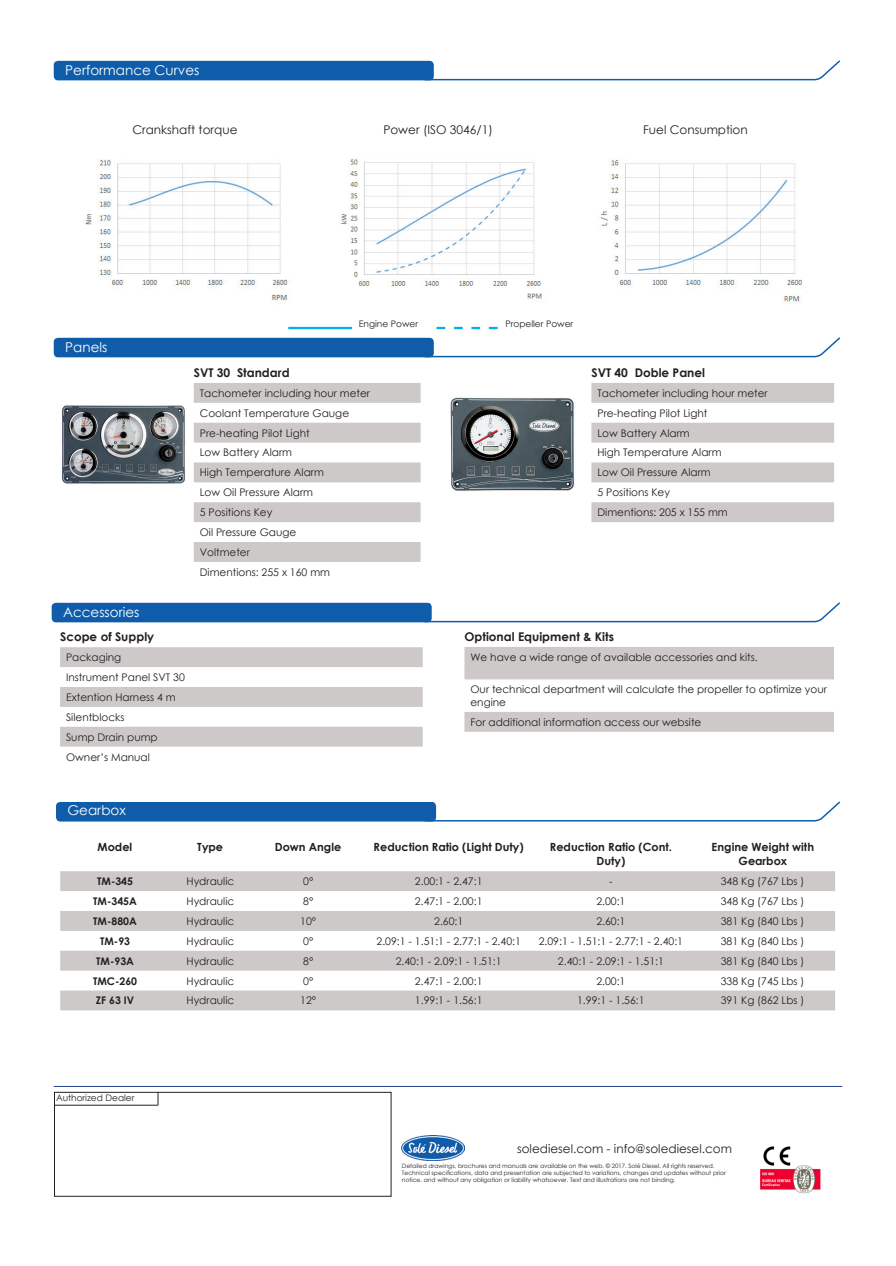
<style>
.page{position:relative;width:896px;height:1266px;background:#fff}
.page>*{position:absolute;margin:0;border:0;box-sizing:border-box;transform-origin:0 0}
.t1{font:13.5px "Century Gothic";color:#fff}
.t2{font:12px "Century Gothic";color:#231f20}
.t3{font:700 12px "Century Gothic";color:#231f20}
.t4{font:700 11.25px/13.5px "Century Gothic";color:#231f20;text-align:center}
.t5{font:10.5px/12.6px "Century Gothic";color:#231f20}
.t6{font:700 10.5px "Century Gothic";color:#231f20}
.t7{font:9px "Century Gothic";color:#231f20}
.t8{font:6px/7.2px "Century Gothic";color:#231f20}
</style>
<div class="page">
<div style="left:54px;top:61px;width:380px;height:19px;background:#0f5daa;border-radius:4px"></div>
<div style="left:54px;top:338px;width:380px;height:19px;background:#0f5daa;border-radius:4px"></div>
<div style="left:52px;top:603px;width:379px;height:19px;background:#0f5daa;border-radius:4px"></div>
<img style="left:84px;top:159px;width:204px;height:143px">
<img style="left:340px;top:159px;width:202px;height:140px">
<img style="left:600px;top:159px;width:202px;height:144px">
<hr style="left:288px;top:327px;width:64px;height:2px;background:#00aeef">
<svg style="left:436px;top:327px;width:61px;height:2px"></svg>
<svg style="left:194px;top:383px;width:226px;height:179px"></svg>
<svg style="left:591px;top:383px;width:243px;height:139px"></svg>
<svg style="left:60px;top:647px;width:362px;height:99px"></svg>
<svg style="left:464px;top:647px;width:370px;height:84px"></svg>
<img style="left:760px;top:1146px;width:60px;height:48px">
<hr style="left:54px;top:1086px;width:788px;height:1px;background:#253f8e">
<img style="left:402px;top:1135px;width:62px;height:24px">
<div style="left:54px;top:1091px;width:337px;height:105px;border:1px solid #231f20"></div>
<hr style="left:54px;top:1104px;width:104px;height:1px;background:#231f20">
<svg style="left:158px;top:1092px;width:1px;height:13px"></svg>
<div style="left:56px;top:802px;width:380px;height:19px;background:#0f5daa;border-radius:4px"></div>
<svg style="left:60px;top:871px;width:775px;height:139px;fill:#cdc9c8"></svg>
<img style="left:61px;top:405px;width:125px;height:79px">
<img style="left:450px;top:397px;width:124px;height:94px">
<svg style="left:423px;top:60px;width:418px;height:21px"></svg>
<svg style="left:423px;top:337px;width:418px;height:21px"></svg>
<svg style="left:423px;top:602px;width:417px;height:21px"></svg>
<svg style="left:423px;top:801px;width:418px;height:21px"></svg>
<p class="t1" style="left:65px;top:61px;width:136px">Performance Curves</p>
<p class="t2" style="left:132px;top:121px;width:107px">Crankshaft torque</p>
<p class="t2" style="left:383px;top:121px;width:111px">Power (ISO 3046/1)</p>
<p class="t2" style="left:643px;top:121px;width:106px">Fuel Consumption</p>
<p class="t1" style="left:65px;top:338px;width:44px">Panels</p>
<p class="t7" style="left:359px;top:318px;width:61px">Engine Power</p>
<p class="t7" style="left:505px;top:318px;width:69px">Propeller Power</p>
<p class="t3" style="left:194px;top:363px;width:97px">SVT 30 Standard</p>
<p class="t5" style="left:200px;top:386px;width:172px">Tachometer including hour meter</p>
<p class="t5" style="left:200px;top:406px;width:151px">Coolant Temperature Gauge</p>
<p class="t5" style="left:200px;top:426px;width:111px">Pre-heating Pilot Light</p>
<p class="t5" style="left:200px;top:446px;width:94px">Low Battery Alarm</p>
<p class="t5" style="left:200px;top:466px;width:126px">High Temperature Alarm</p>
<p class="t5" style="left:200px;top:486px;width:115px">Low Oil Pressure Alarm</p>
<p class="t5" style="left:200px;top:506px;width:74px">5 Positions Key</p>
<p class="t5" style="left:200px;top:526px;width:98px">Oil Pressure Gauge</p>
<p class="t5" style="left:200px;top:545px;width:52px">Voltmeter</p>
<p class="t5" style="left:200px;top:565px;width:132px">Dimentions: 255 x 160 mm</p>
<p class="t3" style="left:591px;top:363px;width:115px">SVT 40 Doble Panel</p>
<p class="t5" style="left:597px;top:386px;width:172px">Tachometer including hour meter</p>
<p class="t5" style="left:597px;top:406px;width:111px">Pre-heating Pilot Light</p>
<p class="t5" style="left:597px;top:426px;width:94px">Low Battery Alarm</p>
<p class="t5" style="left:597px;top:446px;width:126px">High Temperature Alarm</p>
<p class="t5" style="left:597px;top:466px;width:115px">Low Oil Pressure Alarm</p>
<p class="t5" style="left:597px;top:486px;width:74px">5 Positions Key</p>
<p class="t5" style="left:597px;top:506px;width:132px">Dimentions: 205 x 155 mm</p>
<p class="t1" style="left:63px;top:603px;width:78px">Accessories</p>
<p class="t3" style="left:60px;top:627px;width:96px">Scope of Supply</p>
<p class="t5" style="left:66px;top:651px;width:57px">Packaging</p>
<p class="t5" style="left:66px;top:670px;width:120px">Instrument Panel SVT 30</p>
<p class="t5" style="left:66px;top:690px;width:111px">Extention Harness 4 m</p>
<p class="t5" style="left:66px;top:710px;width:60px">Silentblocks</p>
<p class="t5" style="left:66px;top:730px;width:93px">Sump Drain pump</p>
<p class="t5" style="left:66px;top:750px;width:85px">Owner’s Manual</p>
<p class="t3" style="left:464px;top:627px;width:151px">Optional Equipment &amp; Kits</p>
<p class="t5" style="left:470px;top:650px;width:289px">We have a wide range of available accessories and kits.</p>
<p class="t5" style="left:470px;top:683px;width:358px">Our technical department will calculate the propeller to optimize your engine</p>
<p class="t5" style="left:470px;top:715px;width:232px">For additional information access our website</p>
<p class="t1" style="left:67px;top:800px;width:60px">Gearbox</p>
<p class="t4" style="left:98px;top:839px;width:36px">Model</p>
<p class="t4" style="left:197px;top:839px;width:27px">Type</p>
<p class="t4" style="left:275px;top:839px;width:68px">Down Angle</p>
<p class="t4" style="left:373px;top:839px;width:152px">Reduction Ratio (Light Duty)</p>
<p class="t4" style="left:550px;top:839px;width:124px">Reduction Ratio (Cont.<br>Duty)</p>
<p class="t4" style="left:711px;top:839px;width:104px">Engine Weight with<br>Gearbox</p>
<p class="t6" style="left:97px;top:873px;width:37px">TM-345</p>
<p class="t5" style="left:186px;top:874px;width:49px">Hydraulic</p>
<p class="t5" style="left:303px;top:874px;width:12px">0°</p>
<p class="t5" style="left:415px;top:874px;width:69px">2.00:1 - 2.47:1</p>
<p class="t5" style="left:609px;top:874px;width:5px">-</p>
<p class="t5" style="left:720px;top:874px;width:85px">348 Kg (767 Lbs )</p>
<p class="t6" style="left:93px;top:893px;width:45px">TM-345A</p>
<p class="t5" style="left:186px;top:894px;width:49px">Hydraulic</p>
<p class="t5" style="left:303px;top:894px;width:12px">8°</p>
<p class="t5" style="left:415px;top:894px;width:69px">2.47:1 - 2.00:1</p>
<p class="t5" style="left:596px;top:894px;width:31px">2.00:1</p>
<p class="t5" style="left:720px;top:894px;width:85px">348 Kg (767 Lbs )</p>
<p class="t6" style="left:93px;top:913px;width:45px">TM-880A</p>
<p class="t5" style="left:186px;top:914px;width:49px">Hydraulic</p>
<p class="t5" style="left:300px;top:914px;width:17px">10°</p>
<p class="t5" style="left:434px;top:914px;width:31px">2.60:1</p>
<p class="t5" style="left:596px;top:914px;width:31px">2.60:1</p>
<p class="t5" style="left:720px;top:914px;width:85px">381 Kg (840 Lbs )</p>
<p class="t6" style="left:100px;top:933px;width:32px">TM-93</p>
<p class="t5" style="left:186px;top:934px;width:49px">Hydraulic</p>
<p class="t5" style="left:303px;top:934px;width:12px">0°</p>
<p class="t5" style="left:376px;top:934px;width:146px">2.09:1 - 1.51:1 - 2.77:1 - 2.40:1</p>
<p class="t5" style="left:538px;top:934px;width:146px">2.09:1 - 1.51:1 - 2.77:1 - 2.40:1</p>
<p class="t5" style="left:720px;top:934px;width:85px">381 Kg (840 Lbs )</p>
<p class="t6" style="left:96px;top:952px;width:39px">TM-93A</p>
<p class="t5" style="left:186px;top:954px;width:49px">Hydraulic</p>
<p class="t5" style="left:303px;top:954px;width:12px">8°</p>
<p class="t5" style="left:396px;top:954px;width:107px">2.40:1 - 2.09:1 - 1.51:1</p>
<p class="t5" style="left:558px;top:954px;width:107px">2.40:1 - 2.09:1 - 1.51:1</p>
<p class="t5" style="left:720px;top:954px;width:85px">381 Kg (840 Lbs )</p>
<p class="t6" style="left:93px;top:972px;width:46px">TMC-260</p>
<p class="t5" style="left:186px;top:974px;width:49px">Hydraulic</p>
<p class="t5" style="left:303px;top:974px;width:12px">0°</p>
<p class="t5" style="left:415px;top:974px;width:69px">2.47:1 - 2.00:1</p>
<p class="t5" style="left:596px;top:974px;width:31px">2.00:1</p>
<p class="t5" style="left:720px;top:974px;width:85px">338 Kg (745 Lbs )</p>
<p class="t6" style="left:96px;top:992px;width:40px">ZF 63 IV</p>
<p class="t5" style="left:186px;top:994px;width:49px">Hydraulic</p>
<p class="t5" style="left:300px;top:994px;width:17px">12°</p>
<p class="t5" style="left:415px;top:994px;width:69px">1.99:1 - 1.56:1</p>
<p class="t5" style="left:577px;top:994px;width:69px">1.99:1 - 1.56:1</p>
<p class="t5" style="left:720px;top:994px;width:85px">391 Kg (862 Lbs )</p>
<p class="t7" style="left:56px;top:1091px;width:80px">Authorized Dealer</p>
<p class="t2" style="left:517px;top:1140px;width:216px">solediesel.com - info@solediesel.com</p>
<p class="t8" style="left:402px;top:1162px;width:325px">Detailed drawings, brochures and manuals are available on the web. © 2017. Solé Diesel. All rights reserved.<br>Technical specifications, data and presentation are subjected to variations, changes and updates without prior notice. and without any obligation or liability whatsoever. Text and illustrations are not binding.</p>
</div>
